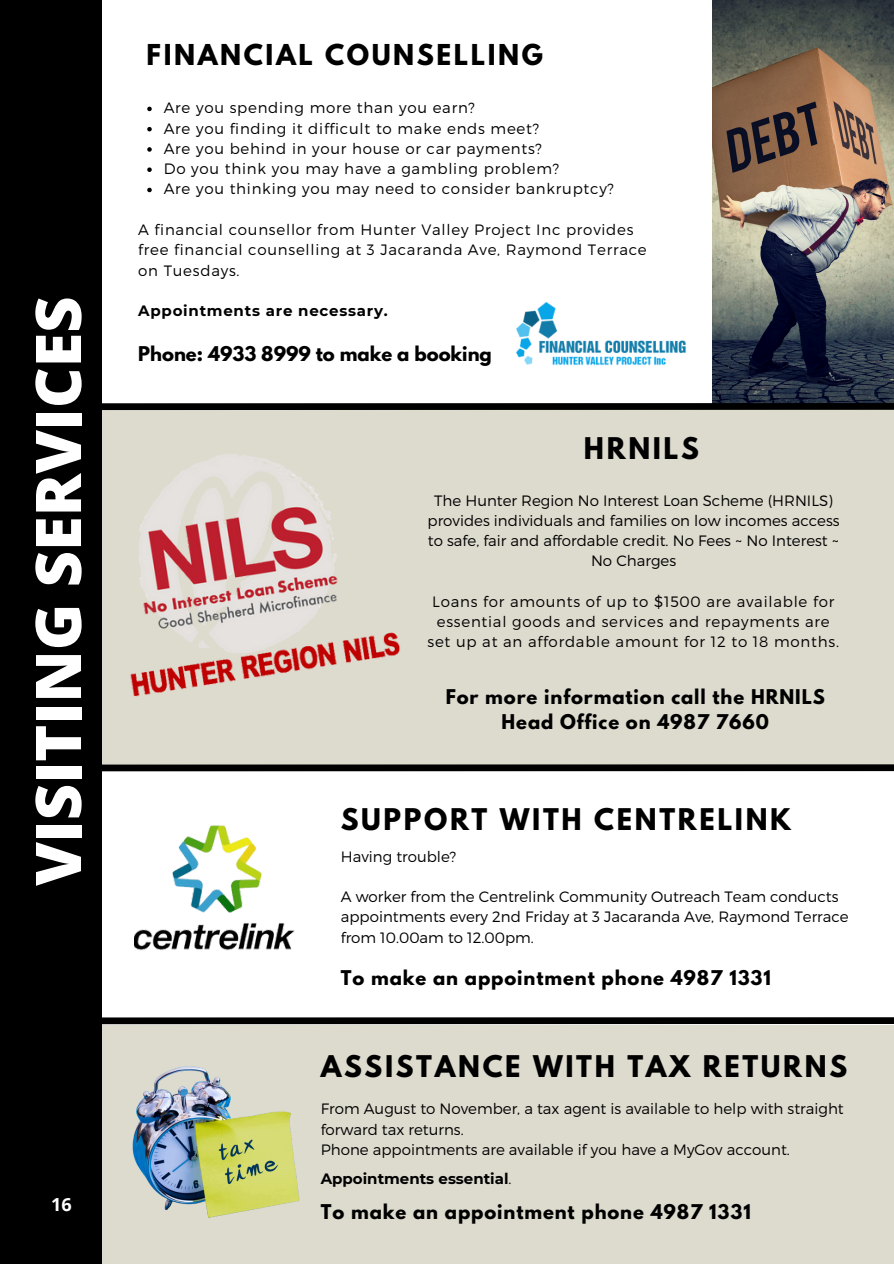
<style>
.page{position:relative;width:894px;height:1264px;background:#fff}
.page>*{position:absolute;margin:0;border:0;box-sizing:border-box;transform-origin:0 0}
.t1{font:800 63px "Open Sans";color:#fff}
.t2{font:700 26.4px "League Spartan";letter-spacing:.1em;color:#000}
.t3{font:700 25.5px "League Spartan";letter-spacing:.1em;color:#000}
.t4{font:700 18px/24.8px "League Spartan";letter-spacing:.05em;color:#000;text-align:center}
.t5{font:700 18px "League Spartan";color:#000}
.t6{font:700 18px "Open Sans";color:#fff}
.t7{font:300 15px/20.2px "Montserrat";letter-spacing:.05em;color:#000;text-align:center}
.t8{font:300 15px/20.2px "Montserrat";color:#000}
.t9{font:700 15px "Montserrat";letter-spacing:.05em;color:#000}
.t10{font:700 15px "Montserrat";color:#000}
.s1{font-weight:300}
</style>
<div class="page">
<div style="left:102px;top:1025px;width:791px;height:238px;background:#dddace"></div>
<div style="left:0;top:0;width:102px;height:1263px;background:#000"></div>
<div style="left:102px;top:408px;width:791px;height:359px;background:#dddace"></div>
<img style="left:130px;top:454px;width:270px;height:242px">
<img style="left:712px;top:0;width:181px;height:403px">
<div style="left:89px;top:403px;width:804px;height:7px;background:#000"></div>
<img style="left:134px;top:825px;width:161px;height:126px">
<img style="left:132px;top:1066px;width:168px;height:152px">
<svg style="left:147px;top:107px;width:5px;height:4px"></svg>
<svg style="left:147px;top:127px;width:5px;height:4px"></svg>
<svg style="left:147px;top:147px;width:5px;height:5px"></svg>
<svg style="left:147px;top:167px;width:5px;height:5px"></svg>
<svg style="left:147px;top:188px;width:5px;height:4px"></svg>
<img style="left:516px;top:282px;width:213px;height:117px">
<div style="left:95px;top:764px;width:798px;height:7px;background:#000"></div>
<div style="left:90px;top:1017px;width:803px;height:7px;background:#000"></div>
<h1 class="t1" style="left:14px;top:885px;width:591px;rotate:-90deg">VISITING SERVICES</h1>
<p class="t6" style="left:51px;top:1191px;width:22px">16</p>
<p class="t3" style="left:147px;top:42px;width:398px">FINANCIAL COUNSELLING</p>
<p class="t7" style="left:164px;top:97px;width:313px">Are you spending more than you earn?</p>
<h3 class="t7" style="left:164px;top:117px;width:377px">Are you finding it difficult to make ends meet?</h3>
<p class="t7" style="left:164px;top:138px;width:379px">Are you behind in your house or car payments?</p>
<h2 class="t7" style="left:164px;top:158px;width:397px">Do you think you may have a gambling problem?</h2>
<p class="t7" style="left:164px;top:178px;width:451px">Are you thinking you may need to consider bankruptcy?</p>
<p class="t7" style="left:138px;top:219px;width:510px;text-align:left">A financial counsellor from Hunter Valley Project Inc provides free financial counselling at 3 Jacaranda Ave, Raymond Terrace on Tuesdays.</p>
<p class="t9" style="left:138px;top:301px;width:251px">Appointments are necessary.</p>
<h3 class="t5" style="left:138px;top:345px;width:355px">Phone: 4933 8999 to make a booking</h3>
<p class="t2" style="left:583px;top:435px;width:117px">HRNILS</p>
<p class="t8" style="left:427px;top:489px;width:413px;text-align:center">The Hunter Region No Interest Loan Scheme (HRNILS) provides individuals and families on low incomes access to safe, fair and affordable credit. No Fees ~ No Interest ~ No Charges</p>
<p class="t7" style="left:427px;top:590px;width:413px">Loans for amounts of up to $1500 are available for essential goods and services and repayments are set up at an affordable amount for 12 to 18 months.</p>
<h2 class="t4" style="left:445px;top:686px;width:380px">For more information call the HRNILS<br>Head Office on 4987 7660</h2>
<p class="t2" style="left:341px;top:805px;width:451px">SUPPORT WITH CENTRELINK</p>
<h3 class="t8" style="left:341px;top:845px;width:117px">Having trouble?</h3>
<h2 class="t8" style="left:341px;top:886px;width:509px">A worker from the Centrelink Community Outreach Team conducts appointments every 2nd Friday at 3 Jacaranda Ave, Raymond Terrace from 10.00am to 12.00pm.</h2>
<h2 class="t4" style="left:341px;top:967px;width:431px">To make an appointment phone 4987 1331</h2>
<p class="t2" style="left:321px;top:1052px;width:528px">ASSISTANCE WITH TAX RETURNS</p>
<h4 class="t8" style="left:321px;top:1098px;width:524px">From August to November, a tax agent is available to help with straight forward tax returns.</h4>
<p class="t8" style="left:321px;top:1139px;width:470px">Phone appointments are available if you have a MyGov account.</p>
<h3 class="t10" style="left:321px;top:1169px;width:192px">Appointments essential<span class="s1">.</span></h3>
<p class="t4" style="left:321px;top:1201px;width:431px">To make an appointment phone 4987 1331</p>
</div>
